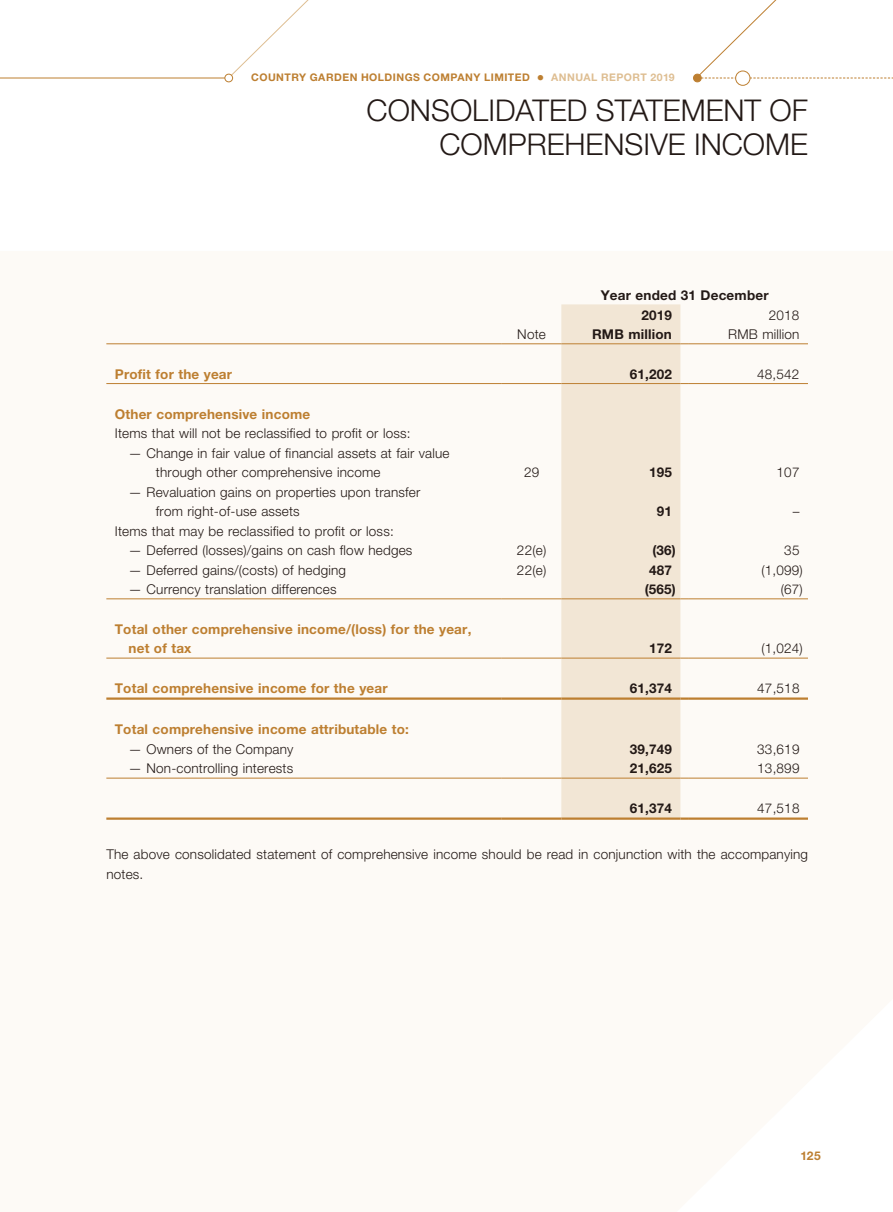
<style>
.page{position:relative;width:893px;height:1212px;background:#fff}
.page>*{position:absolute;margin:0;border:0;box-sizing:border-box;transform-origin:0 0}
.t1{font:300 30px/34.5px "Helvetica Neue";color:#231916;text-align:right}
.t2{font:300 13.5px/19.5px "Helvetica Neue";letter-spacing:.015em;color:#231916}
.t3{font:700 13.5px/19.5px "Helvetica Neue";letter-spacing:.015em;color:#bd7f31}
.t4{font:700 13.5px/19.5px "Helvetica Neue";letter-spacing:.015em;color:#231916}
.t5{font:700 12px "Helvetica Neue";color:#bd7f31}
.t6{font:700 10.5px "Helvetica Neue";letter-spacing:.05em;color:#bd7f31}
.s1{font-size:15px}
.s2{color:#debe92}
</style>
<div class="page">
<hr style="left:0;top:78px;width:229px;height:1px;background:#bd7f31">
<div style="left:735px;top:71px;width:15px;height:15px;border:1px solid #bd7f31;border-radius:50%"></div>
<svg style="left:228px;top:0;width:81px;height:79px"></svg>
<svg style="left:696px;top:0;width:197px;height:79px"></svg>
<div style="left:693px;top:74px;width:8px;height:8px;background:#bd7f31;border-radius:50%"></div>
<div style="left:693px;top:74px;width:8px;height:8px;border:1px solid #bd7f31;border-radius:50%"></div>
<div style="left:225px;top:74px;width:8px;height:8px;background:#fff;border-radius:50%"></div>
<div style="left:224px;top:74px;width:9px;height:8px;border:1px solid #bd7f31;border-radius:50%"></div>
<div style="left:561px;top:304px;width:119px;height:513px;background:#f2e6d5"></div>
<hr style="left:106px;top:697px;width:396px;height:3px;background:#bd7f31">
<hr style="left:502px;top:697px;width:59px;height:3px;background:#bd7f31">
<hr style="left:561px;top:697px;width:119px;height:3px;background:#bd7f31">
<svg style="left:680px;top:697px;width:9px;height:3px"></svg>
<hr style="left:689px;top:697px;width:119px;height:3px;background:#bd7f31">
<hr style="left:106px;top:343px;width:396px;height:1px;background:#bd7f31">
<hr style="left:502px;top:343px;width:59px;height:1px;background:#bd7f31">
<hr style="left:561px;top:343px;width:119px;height:1px;background:#bd7f31">
<hr style="left:689px;top:343px;width:119px;height:1px;background:#bd7f31">
<hr style="left:106px;top:598px;width:396px;height:1px;background:#bd7f31">
<hr style="left:502px;top:598px;width:59px;height:1px;background:#bd7f31">
<hr style="left:561px;top:598px;width:119px;height:1px;background:#bd7f31">
<hr style="left:689px;top:598px;width:119px;height:1px;background:#bd7f31">
<hr style="left:106px;top:817px;width:396px;height:3px;background:#bd7f31">
<hr style="left:502px;top:817px;width:59px;height:3px;background:#bd7f31">
<hr style="left:561px;top:817px;width:119px;height:3px;background:#bd7f31">
<svg style="left:680px;top:817px;width:9px;height:3px"></svg>
<hr style="left:689px;top:817px;width:119px;height:3px;background:#bd7f31">
<hr style="left:106px;top:778px;width:396px;height:1px;background:#bd7f31">
<hr style="left:502px;top:778px;width:59px;height:1px;background:#bd7f31">
<hr style="left:561px;top:778px;width:119px;height:1px;background:#bd7f31">
<hr style="left:689px;top:778px;width:119px;height:1px;background:#bd7f31">
<hr style="left:106px;top:658px;width:396px;height:1px;background:#bd7f31">
<hr style="left:502px;top:658px;width:59px;height:1px;background:#bd7f31">
<hr style="left:561px;top:658px;width:119px;height:1px;background:#bd7f31">
<hr style="left:689px;top:658px;width:119px;height:1px;background:#bd7f31">
<hr style="left:106px;top:383px;width:396px;height:1px;background:#bd7f31">
<hr style="left:502px;top:383px;width:59px;height:1px;background:#bd7f31">
<hr style="left:561px;top:383px;width:119px;height:1px;background:#bd7f31">
<hr style="left:689px;top:383px;width:119px;height:1px;background:#bd7f31">
<p class="t6" style="left:251px;top:71px;width:425px">COUNTRY GARDEN HOLDINGS COMPANY LIMITED <span class="s1">•</span> <span class="s2">ANNUAL REPORT 2019</span></p>
<h1 class="t1" style="left:367px;top:92px;width:443px">CONSOLIDATED STATEMENT OF<br>COMPREHENSIVE INCOME</h1>
<p class="t4" style="left:641px;top:285px;width:129px;text-indent:-41px">Year ended 31 December<br>2019</p>
<p class="t2" style="left:769px;top:305px;width:32px">2018</p>
<p class="t2" style="left:517px;top:324px;width:30px">Note</p>
<p class="t4" style="left:592px;top:324px;width:81px">RMB million</p>
<p class="t2" style="left:728px;top:324px;width:73px">RMB million</p>
<p class="t3" style="left:115px;top:364px;width:119px">Profit for the year</p>
<p class="t4" style="left:630px;top:364px;width:44px">61,202</p>
<p class="t2" style="left:757px;top:364px;width:44px">48,542</p>
<p class="t3" style="left:115px;top:404px;width:197px">Other comprehensive income</p>
<p class="t2" style="left:115px;top:423px;width:297px">Items that will not be reclassified to profit or loss:</p>
<p class="t2" style="left:156px;top:443px;width:295px;text-indent:-27px">— Change in fair value of financial assets at fair value through other comprehensive income</p>
<p class="t2" style="left:524px;top:462px;width:17px">29</p>
<p class="t4" style="left:649px;top:462px;width:24px">195</p>
<p class="t2" style="left:777px;top:462px;width:24px">107</p>
<p class="t2" style="left:156px;top:482px;width:266px;text-indent:-27px">— Revaluation gains on properties upon transfer from right-of-use assets</p>
<p class="t4" style="left:657px;top:501px;width:17px">91</p>
<p class="t2" style="left:793px;top:501px;width:8px">–</p>
<p class="t2" style="left:115px;top:521px;width:280px">Items that may be reclassified to profit or loss:</p>
<p class="t2" style="left:129px;top:540px;width:285px">— Deferred (losses)/gains on cash flow hedges</p>
<p class="t2" style="left:517px;top:540px;width:31px">22(e)</p>
<p class="t4" style="left:652px;top:540px;width:25px">(36)</p>
<p class="t2" style="left:784px;top:540px;width:17px">35</p>
<p class="t2" style="left:129px;top:560px;width:219px">— Deferred gains/(costs) of hedging</p>
<p class="t2" style="left:517px;top:560px;width:31px">22(e)</p>
<p class="t4" style="left:649px;top:560px;width:24px">487</p>
<p class="t2" style="left:761px;top:560px;width:43px">(1,099)</p>
<p class="t2" style="left:129px;top:579px;width:209px">— Currency translation differences</p>
<p class="t4" style="left:645px;top:579px;width:33px">(565)</p>
<p class="t2" style="left:781px;top:579px;width:24px">(67)</p>
<p class="t3" style="left:129px;top:619px;width:344px;text-indent:-14px">Total other comprehensive income/(loss) for the year, net of tax</p>
<p class="t4" style="left:649px;top:639px;width:24px">172</p>
<p class="t2" style="left:761px;top:639px;width:43px">(1,024)</p>
<p class="t3" style="left:115px;top:678px;width:274px">Total comprehensive income for the year</p>
<p class="t4" style="left:630px;top:678px;width:44px">61,374</p>
<p class="t2" style="left:757px;top:678px;width:44px">47,518</p>
<p class="t3" style="left:115px;top:720px;width:296px">Total comprehensive income attributable to:</p>
<p class="t2" style="left:129px;top:739px;width:166px">— Owners of the Company</p>
<p class="t4" style="left:630px;top:739px;width:44px">39,749</p>
<p class="t2" style="left:757px;top:739px;width:44px">33,619</p>
<p class="t2" style="left:129px;top:759px;width:166px">— Non-controlling interests</p>
<p class="t4" style="left:630px;top:758px;width:44px">21,625</p>
<p class="t2" style="left:757px;top:759px;width:44px">13,899</p>
<p class="t4" style="left:630px;top:798px;width:44px">61,374</p>
<p class="t2" style="left:757px;top:798px;width:44px">47,518</p>
<p class="t2" style="left:106px;top:844px;width:703px">The above consolidated statement of comprehensive income should be read in conjunction with the accompanying notes.</p>
<p class="t5" style="left:800px;top:1148px;width:22px">125</p>
</div>
